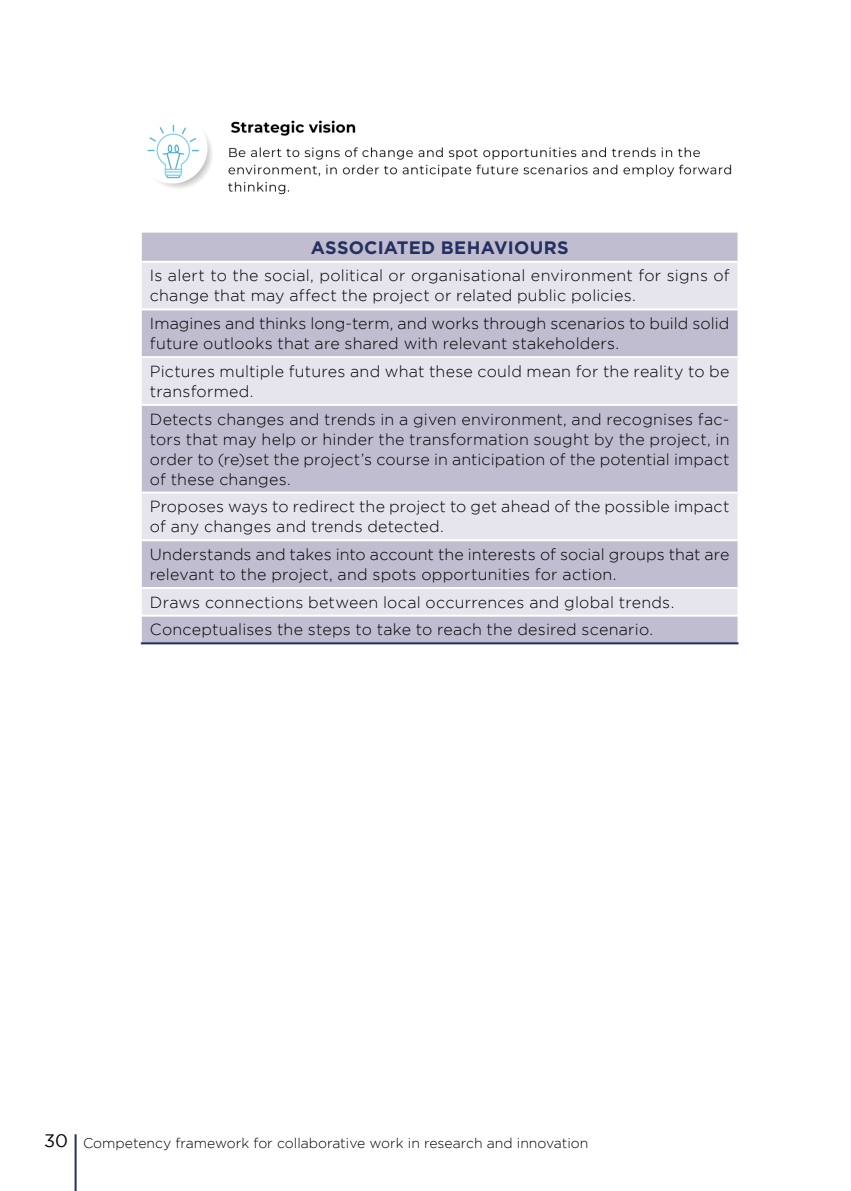
<style>
.page{position:relative;width:851px;height:1191px;background:#fff}
.page>*{position:absolute;margin:0;border:0;box-sizing:border-box;transform-origin:0 0}
.Taula_titol1{font:700 18px "Gotham";letter-spacing:.015em;color:#233060}
.Taula_text{font:300 16px/20px "Gotham";letter-spacing:.01em;color:#000}
.t1{font:300 14px "Gotham";color:#000}
.s1{font-weight:400;font-size:18px}
</style>
<div class="page">
<hr style="left:75px;top:1134px;width:2px;height:57px;background:#233060">
<div style="left:142px;top:233px;width:595px;height:409px;background:#c1bdd0"></div>
<svg style="left:142px;top:263px;width:595px;height:351px;background:#d2cfdd"></svg>
<hr style="left:142px;top:308px;width:595px;height:2px;background:#fff">
<hr style="left:142px;top:356px;width:595px;height:2px;background:#fff">
<hr style="left:142px;top:404px;width:595px;height:2px;background:#fff">
<hr style="left:142px;top:491px;width:595px;height:2px;background:#fff">
<hr style="left:142px;top:539px;width:595px;height:2px;background:#fff">
<hr style="left:142px;top:587px;width:595px;height:2px;background:#fff">
<hr style="left:141px;top:614px;width:597px;height:2px;background:#fff">
<hr style="left:141px;top:642px;width:597px;height:2px;background:#233060">
<hr style="left:142px;top:261px;width:595px;height:2px;background:#fff">
<img style="left:147px;top:120px;width:585px;height:75px">
<p class="Taula_titol1" style="left:311px;top:235px;width:259px">ASSOCIATED BEHAVIOURS</p>
<p class="Taula_text" style="left:150px;top:266px;width:581px">Is alert to the social, political or organisational environment for signs of change that may affect the project or related public policies.</p>
<p class="Taula_text" style="left:150px;top:313px;width:581px">Imagines and thinks long-term, and works through scenarios to build solid future outlooks that are shared with relevant stakeholders.</p>
<p class="Taula_text" style="left:150px;top:361px;width:581px">Pictures multiple futures and what these could mean for the reality to be transformed.</p>
<p class="Taula_text" style="left:150px;top:409px;width:581px;text-align:justify">Detects changes and trends in a given environment, and recognises fac&shy;tors that may help or hinder the transformation sought by the project, in order to (re)set the project’s course in anticipation of the potential impact of these changes.</p>
<p class="Taula_text" style="left:150px;top:496px;width:581px">Proposes ways to redirect the project to get ahead of the possible impact of any changes and trends detected.</p>
<p class="Taula_text" style="left:150px;top:544px;width:581px">Understands and takes into account the interests of social groups that are relevant to the project, and spots opportunities for action.</p>
<p class="Taula_text" style="left:150px;top:592px;width:526px">Draws connections between local occurrences and global trends.</p>
<p class="Taula_text" style="left:150px;top:619px;width:505px">Conceptualises the steps to take to reach the desired scenario.</p>
<p class="t1" style="left:44px;top:1135px;width:545px"><span class="s1">30</span> Competency framework for collaborative work in research and innovation</p>
</div>
